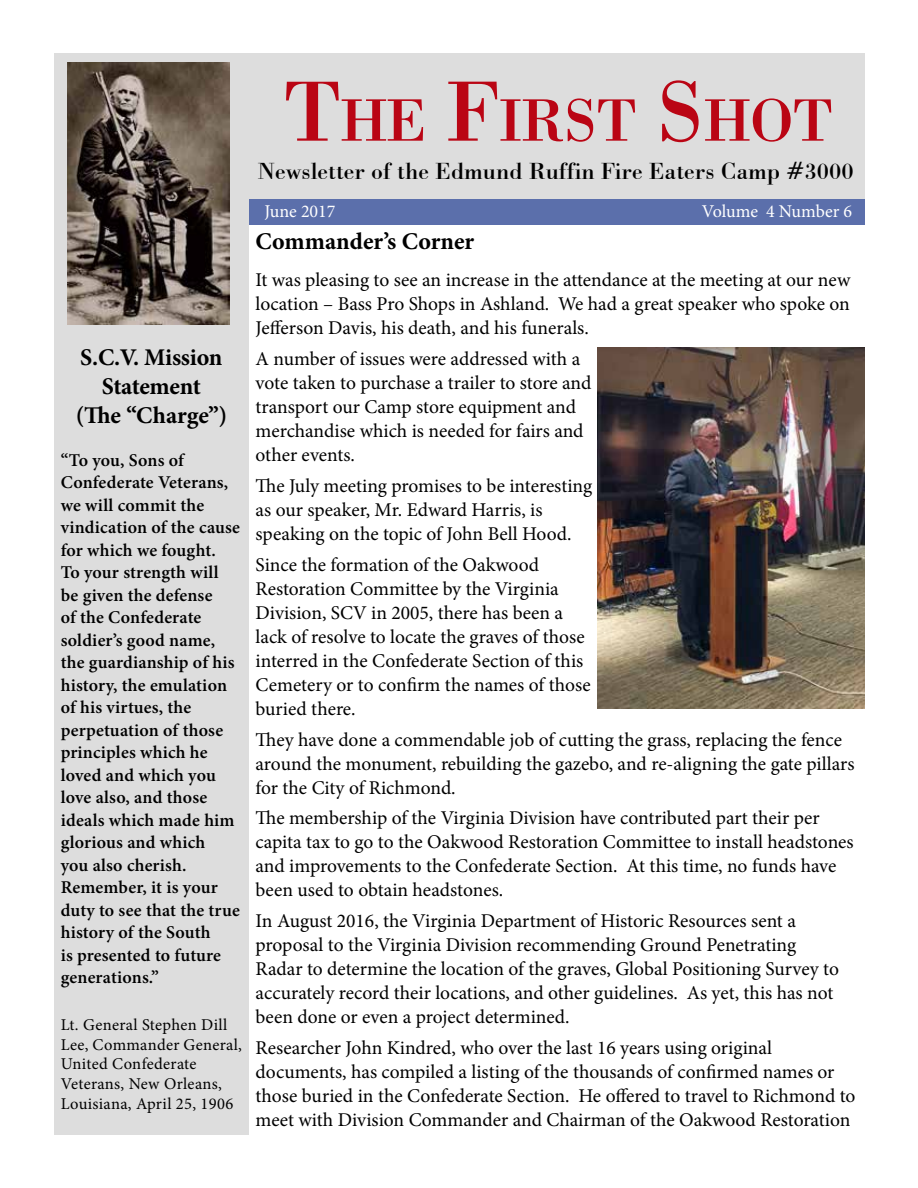
<style>
.page{position:relative;width:918px;height:1188px;background:#fff}
.page>*{position:absolute;margin:0;border:0;box-sizing:border-box;transform-origin:0 0}
.t1{font:61.95px "Bodoni BT";letter-spacing:-.03em;color:#ba0514}
.t2{font:700 24px/28.8px "Minion Pro";letter-spacing:-.005em;color:#000;text-align:center}
.t3{font:24px "Bodoni BT";color:#000}
.t4{font:19.5px/24px "Minion Pro";color:#000}
.t5{font:600 18px/22.5px "Minion Pro";letter-spacing:.01em;color:#000}
.t6{font:18px "Minion Pro";color:#fff}
.t7{font:16.5px/19.8px "Minion Pro";letter-spacing:.02em;color:#000}
.s1{font-size:88.5px}
</style>
<div class="page">
<div style="left:54px;top:53px;width:810px;height:146px;background:#ddd"></div>
<div style="left:54px;top:199px;width:195px;height:936px;background:#ddd"></div>
<div style="left:249px;top:199px;width:615px;height:26px;background:#5b6fab"></div>
<img style="left:68px;top:63px;width:162px;height:262px">
<img style="left:597px;top:348px;width:267px;height:360px">
<p class="t2" style="left:76px;top:343px;width:153px">S.C.V. Mission<br>Statement<br>(The “Charge”)</p>
<p class="t5" style="left:61px;top:448px;width:181px">“To you, Sons of<br>Confederate Veterans, we will commit the vindication of the cause for which we fought.<br>To your strength will be given the defense<br>of the Confederate soldier’s good name, the guardianship of his history, the emulation of his virtues, the perpetuation of those principles which he loved and which you love also, and those ideals which made him glorious and which<br>you also cherish.<br>Remember, it is your duty to see that the true history of the South<br>is presented to future generations.”</p>
<p class="t7" style="left:61px;top:1015px;width:183px">Lt. General Stephen Dill<br>Lee, Commander General,<br>United Confederate<br>Veterans, New Orleans,<br>Louisiana, April 25, 1906</p>
<h1 class="t1" style="left:283px;top:82px;width:548px"><span class="s1">T</span>HE <span class="s1">F</span>IRST <span class="s1">S</span> HOT</h1>
<p class="t3" style="left:258px;top:156px;width:597px">Newsletter of the Edmund Ruffin Fire Eaters Camp #3000</p>
<p class="t6" style="left:265px;top:199px;width:72px">June 2017</p>
<p class="t6" style="left:702px;top:199px;width:152px">Volume 4 Number 6</p>
<p class="t2" style="left:256px;top:227px;width:220px">Commander’s Corner</p>
<p class="t4" style="left:256px;top:268px;width:596px;text-align:justify">It was pleasing to see an increase in the attendance at the meeting at our new location – Bass Pro Shops in Ashland. We had a great speaker who spoke on Jefferson Davis, his death, and his funerals.</p>
<p class="t4" style="left:256px;top:347px;width:337px">A number of issues were addressed with a vote taken to purchase a trailer to store and transport our Camp store equipment and merchandise which is needed for fairs and other events.</p>
<p class="t4" style="left:256px;top:474px;width:338px">The July meeting promises to be interesting as our speaker, Mr. Edward Harris, is speaking on the topic of John Bell Hood.</p>
<p class="t4" style="left:256px;top:553px;width:337px">Since the formation of the Oakwood Restoration Committee by the Virginia Division, SCV in 2005, there has been a lack of resolve to locate the graves of those interred in the Confederate Section of this Cemetery or to confirm the names of those buried there.</p>
<p class="t4" style="left:256px;top:727px;width:600px">They have done a commendable job of cutting the grass, replacing the fence around the monument, rebuilding the gazebo, and re-aligning the gate pillars for the City of Richmond.</p>
<p class="t4" style="left:256px;top:806px;width:600px">The membership of the Virginia Division have contributed part their per capita tax to go to the Oakwood Restoration Committee to install headstones and improvements to the Confederate Section. At this time, no funds have been used to obtain headstones.</p>
<p class="t4" style="left:256px;top:909px;width:585px">In August 2016, the Virginia Department of Historic Resources sent a proposal to the Virginia Division recommending Ground Penetrating Radar to determine the location of the graves, Global Positioning Survey to accurately record their locations, and other guidelines. As yet, this has not been done or even a project determined.</p>
<p class="t4" style="left:256px;top:1036px;width:601px">Researcher John Kindred, who over the last 16 years using original documents, has compiled a listing of the thousands of confirmed names or those buried in the Confederate Section. He offered to travel to Richmond to meet with Division Commander and Chairman of the Oakwood Restoration</p>
</div>
